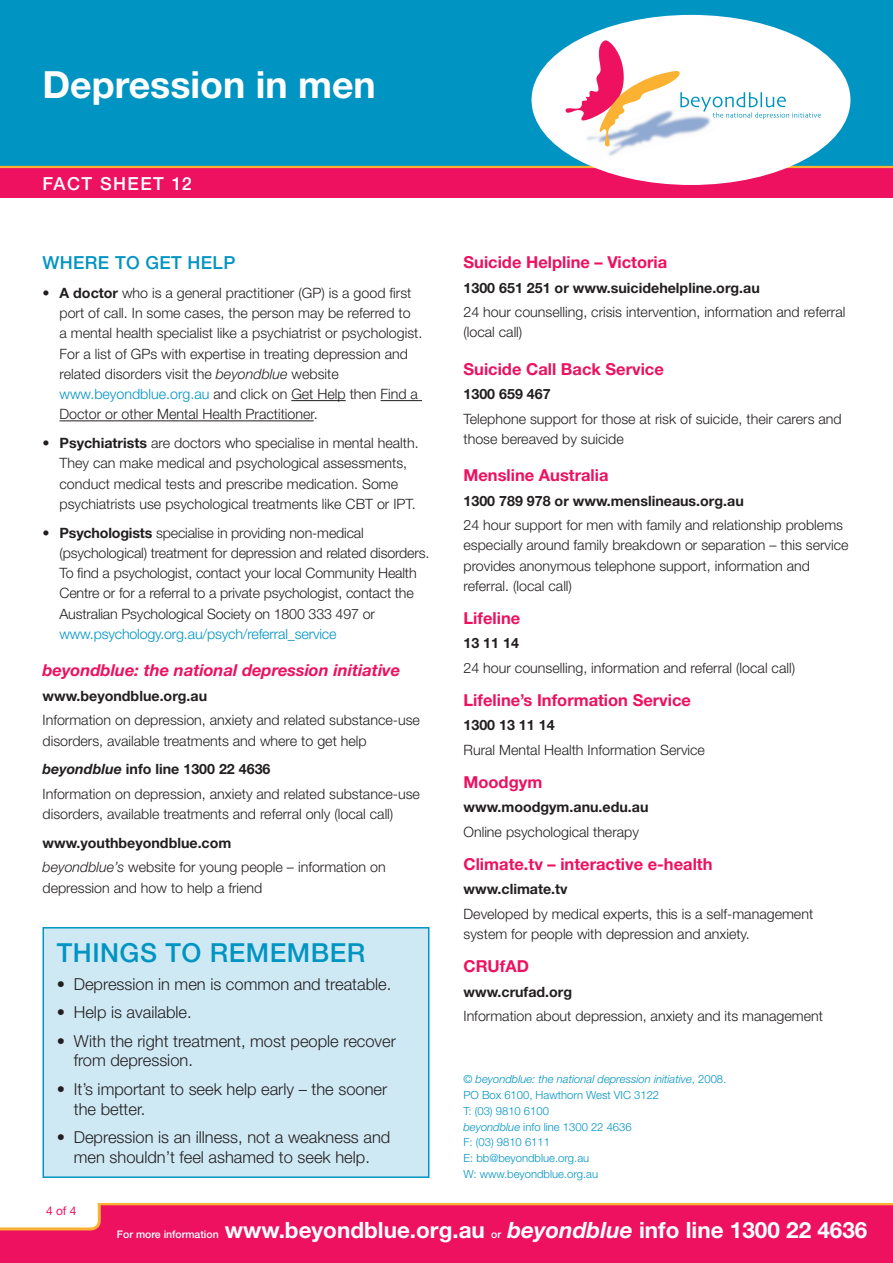
<style>
.page{position:relative;width:893px;height:1263px;background:#fff}
.page>*{position:absolute;margin:0;border:0;box-sizing:border-box;transform-origin:0 0}
.t1{font:700 37.5px "Helvetica Neue";color:#fff}
.t2{font:500 26.25px "Helvetica Neue";letter-spacing:.02em;color:#0094c3}
.t3{font:700 22.5px "Helvetica Neue";color:#fff}
.t4{font:500 18px "Helvetica Neue";letter-spacing:.02em;color:#0094c3}
.t5{font:500 18px "Helvetica Neue";letter-spacing:.08em;color:#fff}
.t6{font:300 16.5px/19.8px "Helvetica Neue";color:#231f20}
.t7{font:700 16.5px "Helvetica Neue";color:#ed1160}
.t8{font:italic 700 16.5px "Helvetica Neue";color:#ed1160}
.t9{font:300 14.25px/20.2px "Helvetica Neue";color:#231f20}
.t10{font:700 14.25px "Helvetica Neue";color:#231f20}
.t11{font:300 14.25px "Helvetica Neue";letter-spacing:-.01em;color:#0094c3}
.t12{font:12px "Helvetica Neue";color:#ed1160}
.t13{font:300 11.25px/15.8px "Helvetica Neue";color:#0094c3}
.s1{font-weight:700}
.s2{font-style:italic}
.s3{color:#0094c3}
.s4{font-weight:700;font-style:italic}
.s5{font-weight:500;font-size:10.5px}
</style>
<div class="page">
<div style="left:0;top:0;width:893px;height:170px;background:#0094c3"></div>
<div style="left:0;top:168px;width:893px;height:30px;background:#ed1160"></div>
<hr style="left:0;top:166px;width:893px;height:2px;background:#fbb131">
<div style="left:531px;top:15px;width:319px;height:170px;background:#fff;border-radius:50%"></div>
<img style="left:608px;top:147px;width:18px;height:9px">
<svg style="left:566px;top:40px;width:255px;height:107px"></svg>
<div style="left:0;top:1203px;width:893px;height:60px;background:#ed1160"></div>
<svg style="left:0;top:1203px;width:101px;height:27px;background:#fef4e5"></svg>
<hr style="left:98px;top:1203px;width:795px;height:2px;background:#fbb131">
<hr style="left:291px;top:400px;width:55px;height:1px;background:#231f20">
<hr style="left:381px;top:400px;width:41px;height:1px;background:#231f20">
<hr style="left:60px;top:420px;width:254px;height:1px;background:#231f20">
<div style="left:43px;top:928px;width:386px;height:249px;background:#cfe9f4"></div>
<div style="left:43px;top:927px;width:386px;height:251px;border:2px solid #0094c3"></div>
<h1 class="t1" style="left:43px;top:61px;width:335px">Depression in men</h1>
<p class="t5" style="left:43px;top:173px;width:151px">FACT SHEET 12</p>
<p class="t4" style="left:43px;top:252px;width:194px">WHERE TO GET HELP</p>
<p class="t9" style="left:60px;top:282px;width:364px;text-indent:-17px">• <span class="s1">A doctor</span> who is a general practitioner (GP) is a good first port of call. In some cases, the person may be referred to<br>a mental health specialist like a psychiatrist or psychologist.<br>For a list of GPs with expertise in treating depression and related disorders visit the <span class="s2">beyondblue</span> website <span class="s3">www.beyondblue.org.au</span> and click on Get Help then Find a Doctor or other Mental Health Practitioner.</p>
<p class="t9" style="left:60px;top:433px;width:361px;text-indent:-17px">• <span class="s1">Psychiatrists</span> are doctors who specialise in mental health.<br>They can make medical and psychological assessments, conduct medical tests and prescribe medication. Some psychiatrists use psychological treatments like CBT or IPT.</p>
<p class="t9" style="left:59px;top:522px;width:371px;text-indent:-17px">• <span class="s1">Psychologists</span> specialise in providing non-medical (psychological) treatment for depression and related disorders.<br>To find a psychologist, contact your local Community Health Centre or for a referral to a private psychologist, contact the Australian Psychological Society on 1800 333 497 or</p>
<p class="t11" style="left:60px;top:625px;width:278px">www.psychology.org.au/psych/referral_service</p>
<p class="t8" style="left:43px;top:660px;width:359px">beyondblue: the national depression initiative</p>
<p class="t10" style="left:43px;top:687px;width:166px">www.beyondblue.org.au</p>
<p class="t9" style="left:43px;top:710px;width:379px">Information on depression, anxiety and related substance-use disorders, available treatments and where to get help</p>
<p class="t9" style="left:43px;top:757px;width:379px;line-height:24.5px"><span class="s4">beyondblue</span> <span class="s1">info line 1300 22 4636<br></span>Information on depression, anxiety and related substance-use</p>
<p class="t9" style="left:43px;top:803px;width:352px">disorders, available treatments and referral only (local call)</p>
<p class="t9" style="left:43px;top:830px;width:345px;line-height:24.5px"><span class="s1">www.youthbeyondblue.com<br></span><span class="s2">beyondblue’s</span> website for young people – information on</p>
<p class="t9" style="left:43px;top:877px;width:221px">depression and how to help a friend</p>
<h2 class="t2" style="left:57px;top:937px;width:310px">THINGS TO REMEMBER</h2>
<p class="t6" style="left:57px;top:974px;width:336px">• Depression in men is common and treatable.</p>
<p class="t6" style="left:57px;top:1002px;width:136px">• Help is available.</p>
<p class="t6" style="left:74px;top:1030px;width:324px;text-indent:-17px">• With the right treatment, most people recover from depression.</p>
<p class="t6" style="left:74px;top:1079px;width:315px;text-indent:-17px">• It’s important to seek help early – the sooner the better.</p>
<p class="t6" style="left:57px;top:1127px;width:335px;text-align:center">• Depression is an illness, not a weakness and men shouldn’t feel ashamed to seek help.</p>
<p class="t12" style="left:56px;top:1203px;width:22px">of 4</p>
<p class="t7" style="left:463px;top:252px;width:205px">Suicide Helpline – Victoria</p>
<p class="t10" style="left:463px;top:279px;width:298px">1300 651 251 or www.suicidehelpline.org.au</p>
<p class="t9" style="left:463px;top:302px;width:383px">24 hour counselling, crisis intervention, information and referral (local call)</p>
<p class="t7" style="left:463px;top:358px;width:202px">Suicide Call Back Service</p>
<p class="t10" style="left:463px;top:385px;width:89px">1300 659 467</p>
<p class="t9" style="left:463px;top:408px;width:380px">Telephone support for those at risk of suicide, their carers and those bereaved by suicide</p>
<p class="t7" style="left:463px;top:465px;width:147px">Mensline Australia</p>
<p class="t10" style="left:463px;top:492px;width:282px">1300 789 978 or www.menslineaus.org.au</p>
<p class="t9" style="left:463px;top:515px;width:387px">24 hour support for men with family and relationship problems especially around family breakdown or separation – this service provides anonymous telephone support, information and referral. (local call)</p>
<p class="t7" style="left:463px;top:608px;width:58px">Lifeline</p>
<p class="t10" style="left:463px;top:634px;width:57px">13 11 14</p>
<p class="t9" style="left:463px;top:657px;width:333px">24 hour counselling, information and referral (local call)</p>
<p class="t7" style="left:463px;top:690px;width:229px">Lifeline’s Information Service</p>
<p class="t10" style="left:463px;top:716px;width:93px">1300 13 11 14</p>
<p class="t9" style="left:463px;top:739px;width:243px">Rural Mental Health Information Service</p>
<p class="t7" style="left:463px;top:772px;width:80px">Moodgym</p>
<p class="t10" style="left:463px;top:798px;width:186px">www.moodgym.anu.edu.au</p>
<p class="t9" style="left:463px;top:821px;width:177px">Online psychological therapy</p>
<p class="t7" style="left:463px;top:854px;width:250px">Climate.tv – interactive e-health</p>
<p class="t10" style="left:463px;top:880px;width:106px">www.climate.tv</p>
<p class="t9" style="left:463px;top:903px;width:351px">Developed by medical experts, this is a self-management system for people with depression and anxiety.</p>
<p class="t7" style="left:463px;top:956px;width:67px">CRUfAD</p>
<p class="t10" style="left:463px;top:983px;width:110px">www.crufad.org</p>
<p class="t9" style="left:463px;top:1006px;width:361px">Information about depression, anxiety and its management</p>
<p class="t13" style="left:463px;top:1071px;width:264px">© <span class="s2">beyondblue: the national depression initiative</span>, 2008.<br>PO Box 6100, Hawthorn West VIC 3122<br>T: (03) 9810 6100<br><span class="s2">beyondblue</span> info line 1300 22 4636<br>F: (03) 9810 6111<br>E: bb@beyondblue.org.au<br>W: www.beyondblue.org.au</p>
<h3 class="t3" style="left:117px;top:1216px;width:752px"><span class="s5">FOR MORE INFORMATION</span> www.beyondblue.org.au <span class="s5">OR</span> <span class="s2">beyondblue</span> info line 1300 22 4636</h3>
</div>
